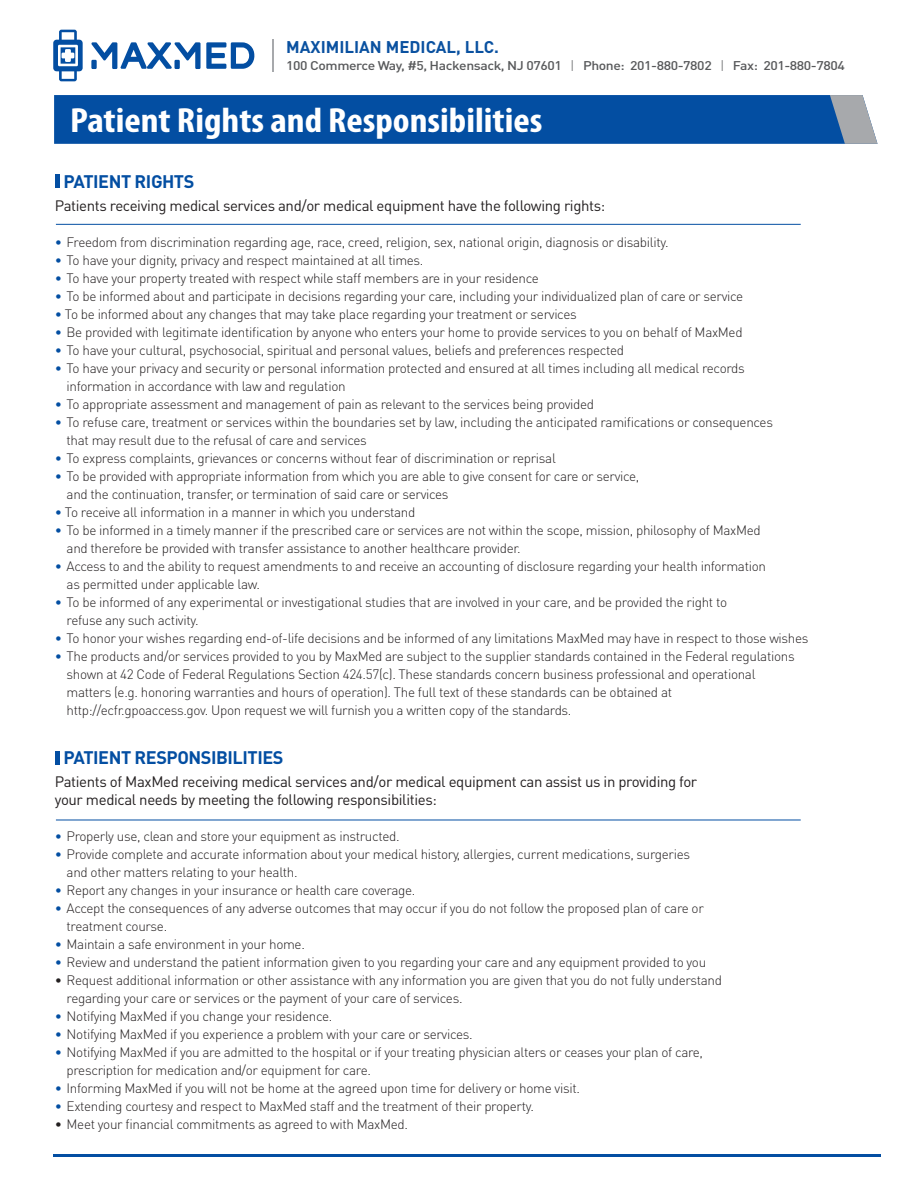
<style>
.page{position:relative;width:918px;height:1188px;background:#fff}
.page>*{position:absolute;margin:0;border:0;box-sizing:border-box;transform-origin:0 0}
.t1{font:700 condensed 35.1px "Myriad Pro";color:#fff;scale:1.11 1}
.t2{font:700 18px "DIN Pro";letter-spacing:-.025em;color:#034ea2}
.t3{font:700 16.8px "DIN Pro";color:#0a51a0}
.t4{font:15px/18px "DIN Pro";letter-spacing:-.025em;color:#231f20}
.t5{font:300 13.5px/18px "DIN Pro";letter-spacing:-.025em;color:#231f20}
.t6{font:500 12.6px "DIN Pro";letter-spacing:-.03em;color:#58595b;scale:1.11 1}
.s1{font-weight:300}
.s2{color:#034ea2}
</style>
<div class="page">
<hr style="left:272px;top:40px;width:2px;height:32px;background:#a7a9ac">
<svg style="left:53px;top:30px;width:202px;height:51px"></svg>
<svg style="left:54px;top:95px;width:824px;height:49px;background:#0c53a3"></svg>
<hr style="left:53px;top:1154px;width:827px;height:3px;background:#034ea2">
<hr style="left:56px;top:174px;width:4px;height:14px;background:#034ea2">
<hr style="left:56px;top:224px;width:745px;height:1px;background:#034ea2">
<hr style="left:56px;top:820px;width:745px;height:1px;background:#034ea2">
<hr style="left:56px;top:751px;width:4px;height:13px;background:#034ea2">
<p class="t3" style="left:286px;top:36px;width:214px">MAXIMILIAN MEDICAL, LLC.</p>
<p class="t6" style="left:286px;top:57px;width:505px">100 Commerce Way, #5, Hackensack, NJ 07601 <span class="s1">|</span> Phone: 201-880-7802 <span class="s1">|</span> Fax: 201-880-7804</p>
<h1 class="t1" style="left:70px;top:99px;width:427px">Patient Rights and Responsibilities</h1>
<h2 class="t2" style="left:64px;top:169px;width:132px">PATIENT RIGHTS</h2>
<p class="t4" style="left:55px;top:196px;width:552px">Patients receiving medical services and/or medical equipment have the following rights:</p>
<p class="t5" style="left:55px;top:233px;width:615px"><span class="s2">•</span> Freedom from discrimination regarding age, race, creed, religion, sex, national origin, diagnosis or disability.</p>
<p class="t5" style="left:55px;top:251px;width:370px"><span class="s2">•</span> To have your dignity, privacy and respect maintained at all times.</p>
<p class="t5" style="left:55px;top:269px;width:485px"><span class="s2">•</span> To have your property treated with respect while staff members are in your residence</p>
<p class="t5" style="left:55px;top:287px;width:690px"><span class="s2">•</span> To be informed about and participate in decisions regarding your care, including your individualized plan of care or service</p>
<p class="t5" style="left:55px;top:305px;width:523px"><span class="s2">•</span> To be informed about any changes that may take place regarding your treatment or services</p>
<p class="t5" style="left:55px;top:323px;width:689px"><span class="s2">•</span> Be provided with legitimate identification by anyone who enters your home to provide services to you on behalf of MaxMed</p>
<p class="t5" style="left:55px;top:341px;width:571px"><span class="s2">•</span> To have your cultural, psychosocial, spiritual and personal values, beliefs and preferences respected</p>
<p class="t5" style="left:67px;top:359px;width:680px;text-indent:-12px"><span class="s2">•</span> To have your privacy and security or personal information protected and ensured at all times including all medical records information in accordance with law and regulation</p>
<p class="t5" style="left:55px;top:395px;width:541px"><span class="s2">•</span> To appropriate assessment and management of pain as relevant to the services being provided</p>
<p class="t5" style="left:67px;top:413px;width:708px;text-indent:-12px"><span class="s2">•</span> To refuse care, treatment or services within the boundaries set by law, including the anticipated ramifications or consequences that may result due to the refusal of care and services</p>
<p class="t5" style="left:55px;top:449px;width:503px"><span class="s2">•</span> To express complaints, grievances or concerns without fear of discrimination or reprisal</p>
<p class="t5" style="left:67px;top:467px;width:574px;text-indent:-12px"><span class="s2">•</span> To be provided with appropriate information from which you are able to give consent for care or service, and the continuation, transfer, or termination of said care or services</p>
<p class="t5" style="left:55px;top:503px;width:362px"><span class="s2">•</span> To receive all information in a manner in which you understand</p>
<p class="t5" style="left:67px;top:521px;width:696px;text-indent:-12px"><span class="s2">•</span> To be informed in a timely manner if the prescribed care or services are not within the scope, mission, philosophy of MaxMed and therefore be provided with transfer assistance to another healthcare provider.</p>
<p class="t5" style="left:67px;top:557px;width:701px;text-indent:-12px"><span class="s2">•</span> Access to and the ability to request amendments to and receive an accounting of disclosure regarding your health information as permitted under applicable law.</p>
<p class="t5" style="left:67px;top:593px;width:662px;text-indent:-12px"><span class="s2">•</span> To be informed of any experimental or investigational studies that are involved in your care, and be provided the right to refuse any such activity.</p>
<p class="t5" style="left:55px;top:629px;width:755px"><span class="s2">•</span> To honor your wishes regarding end-of-life decisions and be informed of any limitations MaxMed may have in respect to those wishes</p>
<p class="t5" style="left:67px;top:647px;width:730px;text-indent:-12px"><span class="s2">•</span> The products and/or services provided to you by MaxMed are subject to the supplier standards contained in the Federal regulations shown at 42 Code of Federal Regulations Section 424.57(c). These standards concern business professional and operational matters (e.g. honoring warranties and hours of operation). The full text of these standards can be obtained at http://ecfr.gpoaccess.gov. Upon request we will furnish you a written copy of the standards.</p>
<h2 class="t2" style="left:64px;top:745px;width:221px">PATIENT RESPONSIBILITIES</h2>
<p class="t4" style="left:55px;top:772px;width:644px">Patients of MaxMed receiving medical services and/or medical equipment can assist us in providing for your medical needs by meeting the following responsibilities:</p>
<p class="t5" style="left:55px;top:827px;width:346px"><span class="s2">•</span> Properly use, clean and store your equipment as instructed.</p>
<p class="t5" style="left:67px;top:845px;width:625px;text-indent:-12px"><span class="s2">•</span> Provide complete and accurate information about your medical history, allergies, current medications, surgeries and other matters relating to your health.</p>
<p class="t5" style="left:55px;top:881px;width:362px"><span class="s2">•</span> Report any changes in your insurance or health care coverage.</p>
<p class="t5" style="left:67px;top:899px;width:639px;text-indent:-12px"><span class="s2">•</span> Accept the consequences of any adverse outcomes that may occur if you do not follow the proposed plan of care or treatment course.</p>
<p class="t5" style="left:55px;top:935px;width:252px"><span class="s2">•</span> Maintain a safe environment in your home.</p>
<p class="t5" style="left:55px;top:953px;width:653px"><span class="s2">•</span> Review and understand the patient information given to you regarding your care and any equipment provided to you</p>
<p class="t5" style="left:67px;top:971px;width:657px;text-indent:-12px">• Request additional information or other assistance with any information you are given that you do not fully understand regarding your care or services or the payment of your care of services.</p>
<p class="t5" style="left:55px;top:1007px;width:279px"><span class="s2">•</span> Notifying MaxMed if you change your residence.</p>
<p class="t5" style="left:55px;top:1025px;width:419px"><span class="s2">•</span> Notifying MaxMed if you experience a problem with your care or services.</p>
<p class="t5" style="left:67px;top:1043px;width:638px;text-indent:-12px"><span class="s2">•</span> Notifying MaxMed if you are admitted to the hospital or if your treating physician alters or ceases your plan of care, prescription for medication and/or equipment for care.</p>
<p class="t5" style="left:55px;top:1079px;width:527px"><span class="s2">•</span> Informing MaxMed if you will not be home at the agreed upon time for delivery or home visit.</p>
<p class="t5" style="left:55px;top:1097px;width:481px"><span class="s2">•</span> Extending courtesy and respect to MaxMed staff and the treatment of their property.</p>
<p class="t5" style="left:55px;top:1115px;width:355px">• Meet your financial commitments as agreed to with MaxMed.</p>
</div>
